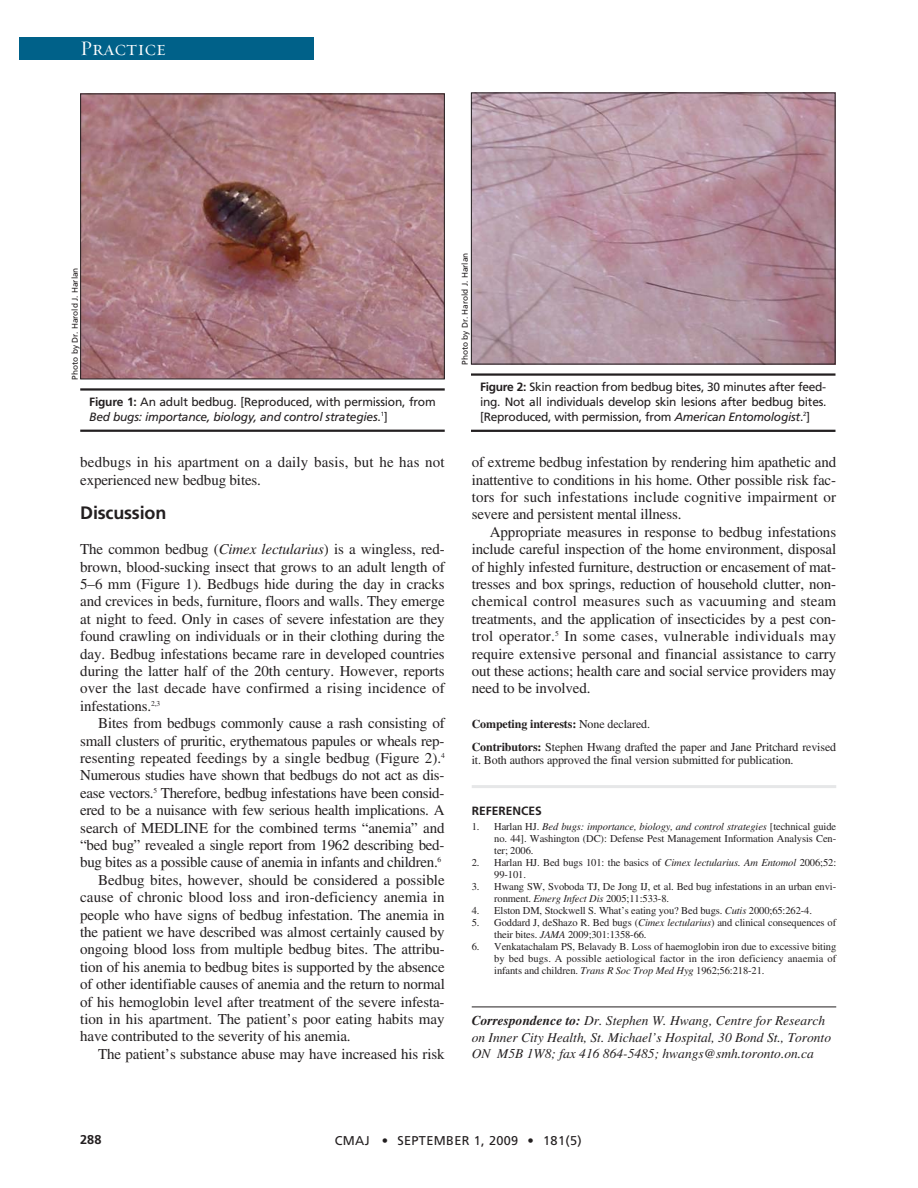
<style>
.page{position:relative;width:918px;height:1188px;background:#fff}
.page>*{position:absolute;margin:0;border:0;box-sizing:border-box;transform-origin:0 0}
.t1{font:21px "Requiem Display HTF Small Caps";letter-spacing:.005em;color:#fff}
.t2{font:700 18px "Frutiger";letter-spacing:-.01em;color:#231f20}
.t3{font:15px/17.4px "Times";letter-spacing:-.01em;color:#231f20;text-align:justify}
.t4{font:15px/17.4px "Times";letter-spacing:.01em;color:#231f20}
.t5{font:italic 13.5px/16.5px "Times";color:#231f20}
.t6{font:12.75px "Frutiger";letter-spacing:.025em;color:#231f20}
.t7{font:700 12.75px "Frutiger";color:#231f20}
.t8{font:12px/15px "Frutiger";letter-spacing:-.025em;color:#231f20}
.t9{font:12px/22.5px "Times";letter-spacing:-.01em;color:#231f20}
.t10{font:700 12px "Frutiger";color:#231f20}
.t11{font:10.5px/12px "Times";letter-spacing:-.01em;color:#231f20}
.t12{font:8.25px "Frutiger";color:#231f20}
.s1{font-weight:700}
.s2{font-style:italic}
</style>
<div class="page">
<hr style="left:472px;top:785px;width:364px;height:3px;background:#e6e7e8">
<hr style="left:472px;top:1007px;width:364px;height:1px;background:#231f20">
<div style="left:20px;top:38px;width:294px;height:22px;background:#006189"></div>
<img style="left:82px;top:96px;width:361px;height:281px">
<div style="left:80px;top:94px;width:365px;height:285px;border:1px solid #231f20"></div>
<hr style="left:80px;top:388px;width:365px;height:3px;background:#231f20">
<hr style="left:80px;top:430px;width:365px;height:2px;background:#231f20">
<img style="left:473px;top:95px;width:360px;height:267px">
<hr style="left:471px;top:373px;width:364px;height:3px;background:#231f20">
<hr style="left:471px;top:430px;width:364px;height:2px;background:#231f20">
<h1 class="t1" style="left:80px;top:36px;width:87px">Practice</h1>
<p class="t12" style="left:72px;top:380px;width:114px;rotate:-90deg">Photo by Dr. Harold J. Harlan</p>
<p class="t8" style="left:89px;top:395px;width:348px"><span class="s1">Figure 1:</span> An adult bedbug. [Reproduced, with permission, from<br><span class="s2">Bed bugs: importance, biology, and control strategies</span>.<sup>1</sup>]</p>
<p class="t4" style="left:80px;top:455px;width:366px">bedbugs in his apartment on a daily basis, but he has not experienced new bedbug bites.</p>
<p class="t2" style="left:80px;top:506px;width:88px">Discussion</p>
<p class="t3" style="left:80px;top:542px;width:366px">The common bedbug (<span class="s2">Cimex lectularius</span>) is a wingless, red&shy;brown, blood-sucking insect that grows to an adult length of 5–6 mm (Figure 1). Bedbugs hide during the day in cracks and crevices in beds, furniture, floors and walls. They emerge at night to feed. Only in cases of severe infestation are they found crawling on individuals or in their clothing during the day. Bedbug infestations became rare in developed countries during the latter half of the 20th century. However, reports over the last decade have confirmed a rising incidence of infestations.<sup>2,3</sup></p>
<p class="t3" style="left:98px;top:716px;width:348px">Bites from bedbugs commonly cause a rash consisting of</p>
<p class="t3" style="left:80px;top:733px;width:366px">small clusters of pruritic, erythematous papules or wheals rep-</p>
<p class="t3" style="left:80px;top:751px;width:366px">resenting repeated feedings by a single bedbug (Figure 2).<sup>4</sup></p>
<p class="t3" style="left:80px;top:768px;width:366px">Numerous studies have shown that bedbugs do not act as dis-</p>
<p class="t3" style="left:80px;top:785px;width:366px">ease vectors.<sup>5</sup> Therefore, bedbug infestations have been consid-</p>
<p class="t3" style="left:80px;top:803px;width:366px">ered to be a nuisance with few serious health implications. A</p>
<p class="t3" style="left:80px;top:820px;width:366px">search of MEDLINE for the combined terms “anemia” and</p>
<p class="t3" style="left:80px;top:838px;width:366px">“bed bug” revealed a single report from 1962 describing bed-</p>
<p class="t3" style="left:80px;top:855px;width:362px">bug bites as a possible cause of anemia in infants and children.<sup>6</sup></p>
<p class="t3" style="left:98px;top:872px;width:348px">Bedbug bites, however, should be considered a possible</p>
<p class="t3" style="left:80px;top:890px;width:366px">cause of chronic blood loss and iron-deficiency anemia in</p>
<p class="t3" style="left:80px;top:907px;width:366px">people who have signs of bedbug infestation. The anemia in</p>
<p class="t3" style="left:80px;top:925px;width:366px">the patient we have described was almost certainly caused by</p>
<p class="t3" style="left:80px;top:942px;width:366px">ongoing blood loss from multiple bedbug bites. The attribu-</p>
<p class="t3" style="left:80px;top:959px;width:366px">tion of his anemia to bedbug bites is supported by the absence</p>
<p class="t3" style="left:80px;top:977px;width:366px">of other identifiable causes of anemia and the return to normal</p>
<p class="t3" style="left:80px;top:994px;width:366px">of his hemoglobin level after treatment of the severe infesta-</p>
<p class="t3" style="left:80px;top:1012px;width:366px">tion in his apartment. The patient’s poor eating habits may</p>
<p class="t3" style="left:80px;top:1029px;width:272px">have contributed to the severity of his anemia.</p>
<p class="t3" style="left:98px;top:1046px;width:348px">The patient’s substance abuse may have increased his risk</p>
<p class="t12" style="left:462px;top:365px;width:114px;rotate:-90deg">Photo by Dr. Harold J. Harlan</p>
<p class="t8" style="left:480px;top:380px;width:348px;text-align:justify"><span class="s1">Figure 2:</span> Skin reaction from bedbug bites, 30 minutes after feed&shy;ing. Not all individuals develop skin lesions after bedbug bites. [Reproduced, with permission, from <span class="s2">American Entomologist</span>.<sup>2</sup>]</p>
<p class="t3" style="left:472px;top:455px;width:366px">of extreme bedbug infestation by rendering him apathetic and inattentive to conditions in his home. Other possible risk fac&shy;tors for such infestations include cognitive impairment or severe and persistent mental illness.</p>
<p class="t3" style="left:472px;top:524px;width:366px;text-indent:18px">Appropriate measures in response to bedbug infestations include careful inspection of the home environment, disposal of highly infested furniture, destruction or encasement of mat&shy;tresses and box springs, reduction of household clutter, non&shy;chemical control measures such as vacuuming and steam treatments, and the application of insecticides by a pest con&shy;trol operator.<sup>5</sup> In some cases, vulnerable individuals may require extensive personal and financial assistance to carry out these actions; health care and social service providers may need to be involved.</p>
<p class="t9" style="left:472px;top:714px;width:366px"><span class="s1">Competing interests:</span> None declared.<br><span class="s1">Contributors:</span> Stephen Hwang drafted the paper and Jane Pritchard revised</p>
<p class="t9" style="left:472px;top:750px;width:323px">it. Both authors approved the final version submitted for publication.</p>
<p class="t10" style="left:472px;top:806px;width:71px">REFERENCES</p>
<p class="t11" style="left:494px;top:822px;width:344px;text-align:justify;text-indent:-23px">1. Harlan HJ. <span class="s2">Bed bugs: importance, biology, and control strategies</span> [technical guide no. 44]. Washington (DC): Defense Pest Management Information Analysis Cen&shy;ter; 2006.</p>
<p class="t11" style="left:494px;top:858px;width:344px;text-indent:-23px">2. Harlan HJ. Bed bugs 101: the basics of <span class="s2">Cimex lectularius. Am Entomol</span> 2006; 52:<br>99-101.</p>
<p class="t11" style="left:494px;top:882px;width:343px;text-indent:-23px">3. Hwang SW, Svoboda TJ, De Jong IJ, et al. Bed bug infestations in an urban envi&shy;ronment. <span class="s2">Emerg Infect Dis</span> 2005;11:533-8.</p>
<p class="t11" style="left:472px;top:906px;width:342px">4. Elston DM, Stockwell S. What’s eating you? Bed bugs. <span class="s2">Cutis</span> 2000;65:262-4.</p>
<p class="t11" style="left:494px;top:918px;width:343px;text-indent:-22px">5. Goddard J, deShazo R. Bed bugs (<span class="s2">Cimex lectularius</span>) and clinical consequences of their bites. <span class="s2">JAMA</span> 2009;301:1358-66.</p>
<p class="t11" style="left:494px;top:942px;width:344px;text-align:justify;text-indent:-23px">6. Venkatachalam PS, Belavady B. Loss of haemoglobin iron due to excessive biting by bed bugs. A possible aetiological factor in the iron deficiency anaemia of infants and children. <span class="s2">Trans R Soc Trop Med Hyg</span> 1962;56:218-21.</p>
<p class="t5" style="left:472px;top:1014px;width:361px"><span class="s1">Correspondence to:</span> Dr. Stephen W. Hwang, Centre for Research on Inner City Health, St. Michael’s Hospital, 30 Bond St., Toronto<br>ON M5B 1W8; fax 416 864-5485; hwangs@smh.toronto.on.ca</p>
<p class="t7" style="left:80px;top:1134px;width:23px">288</p>
<p class="t6" style="left:335px;top:1136px;width:248px">CMAJ • SEPTEMBER 1, 2009 • 181(5)</p>
</div>
